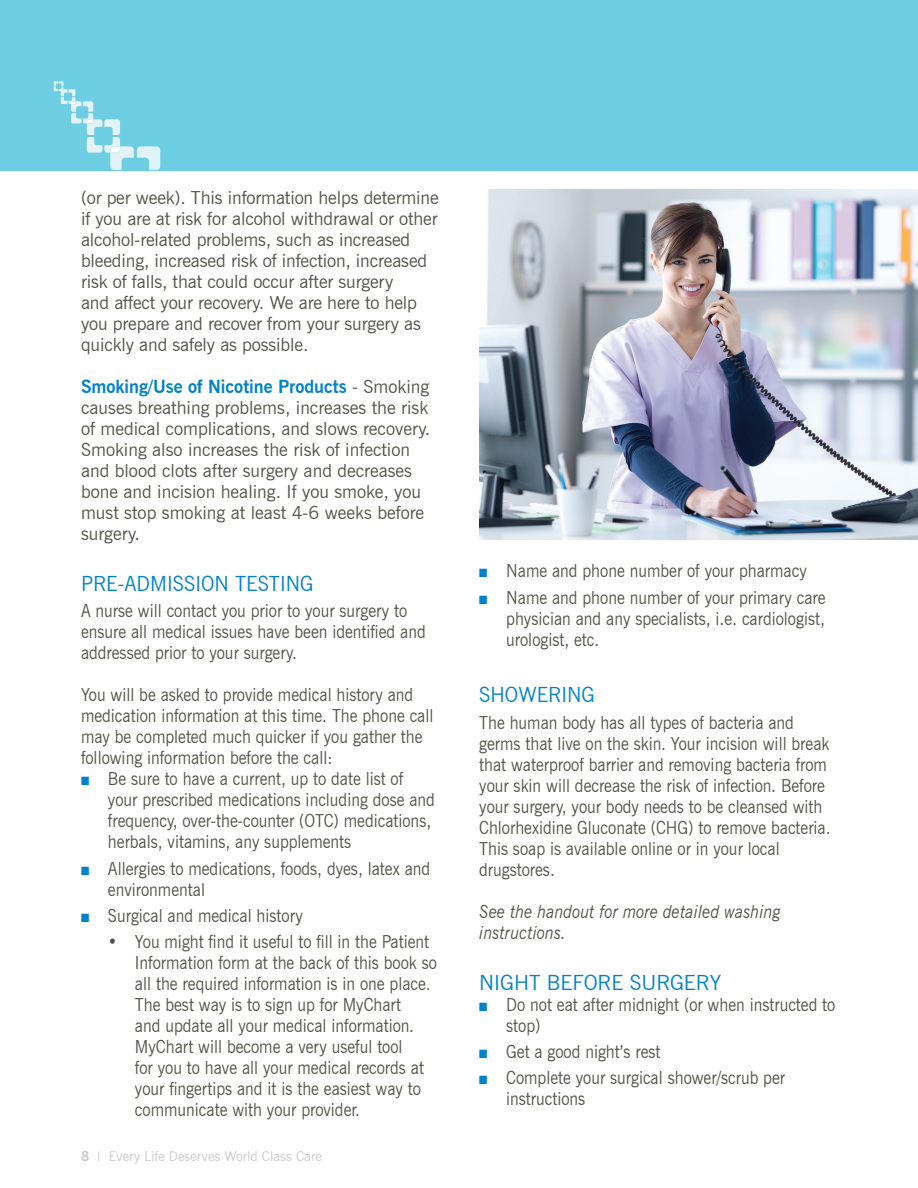
<style>
.page{position:relative;width:918px;height:1188px;background:#fff}
.page>*{position:absolute;margin:0;border:0;box-sizing:border-box;transform-origin:0 0}
.t1{font:21px "News Gothic BT";color:#0082c8;scale:.96 1}
.t2{font:21px "News Gothic BT";color:#0082c8}
.t3{font:18px/21px "News Gothic BT";color:#535249;scale:.9 1}
.t4{font:18px/21px "News Gothic BT";color:#535249}
.t5{font:italic 18px/21px "News Gothic BT";color:#535249;scale:.9 1}
.t6{font:13.5px "News Gothic BT";color:#c9cacc}
.s1{font-weight:700;color:#0082c8}
.s2{color:#0082c8}
.s3{font-weight:700}
</style>
<div class="page">
<div style="left:0;top:0;width:918px;height:171px;background:#6dcde3"></div>
<svg style="left:54px;top:81px;width:106px;height:89px"></svg>
<img style="left:479px;top:189px;width:439px;height:351px">
<p class="t4" style="left:81px;top:187px;width:359px">(or per week). This information helps determine if you are at risk for alcohol withdrawal or other alcohol-related problems, such as increased bleeding, increased risk of infection, increased risk of falls, that could occur after surgery<br>and affect your recovery. We are here to help you prepare and recover from your surgery as quickly and safely as possible.</p>
<p class="t4" style="left:81px;top:376px;width:351px"><span class="s1">Smoking/Use of Nicotine Products</span> - Smoking causes breathing problems, increases the risk of medical complications, and slows recovery.<br>Smoking also increases the risk of infection and blood clots after surgery and decreases bone and incision healing. If you smoke, you must stop smoking at least 4-6 weeks before surgery.</p>
<p class="t1" style="left:81px;top:571px;width:244px">PRE-ADMISSION TESTING</p>
<p class="t3" style="left:81px;top:600px;width:385px">A nurse will contact you prior to your surgery to ensure all medical issues have been identified and addressed prior to your surgery.</p>
<p class="t3" style="left:81px;top:684px;width:393px">You will be asked to provide medical history and medication information at this time. The phone call may be completed much quicker if you gather the following information before the call:</p>
<p class="t3" style="left:108px;top:768px;width:365px;text-indent:-27px"><span class="s2">■</span> Be sure to have a current, up to date list of your prescribed medications including dose and frequency, over-the-counter (OTC) medications, herbals, vitamins, any supplements</p>
<p class="t3" style="left:108px;top:858px;width:360px;text-indent:-27px"><span class="s2">■</span> Allergies to medications, foods, dyes, latex and environmental</p>
<p class="t3" style="left:81px;top:905px;width:248px"><span class="s2">■</span> Surgical and medical history</p>
<p class="t3" style="left:135px;top:931px;width:337px;text-indent:-27px">• You might find it useful to fill in the Patient Information form at the back of this book so all the required information is in one place.<br>The best way is to sign up for MyChart<br>and update all your medical information.<br>MyChart will become a very useful tool<br>for you to have all your medical records at your fingertips and it is the easiest way to communicate with your provider.</p>
<p class="t6" style="left:81px;top:1148px;width:242px"><span class="s3">8</span> l Every Life Deserves World Class Care</p>
<p class="t3" style="left:479px;top:560px;width:365px"><span class="s2">■</span> Name and phone number of your pharmacy</p>
<p class="t3" style="left:506px;top:587px;width:356px;text-align:justify;text-indent:-27px"><span class="s2">■</span> Name and phone number of your primary care physician and any specialists, i.e. cardiologist, urologist, etc.</p>
<p class="t1" style="left:479px;top:682px;width:122px">SHOWERING</p>
<p class="t3" style="left:479px;top:712px;width:392px">The human body has all types of bacteria and germs that live on the skin. Your incision will break that waterproof barrier and removing bacteria from your skin will decrease the risk of infection. Before your surgery, your body needs to be cleansed with Chlorhexidine Gluconate (CHG) to remove bacteria.<br>This soap is available online or in your local drugstores.</p>
<p class="t5" style="left:479px;top:901px;width:336px">See the handout for more detailed washing instructions.</p>
<p class="t2" style="left:479px;top:969px;width:243px">NIGHT BEFORE SURGERY</p>
<p class="t3" style="left:506px;top:994px;width:367px;text-indent:-27px"><span class="s2">■</span> Do not eat after midnight (or when instructed to stop)</p>
<p class="t3" style="left:479px;top:1041px;width:203px"><span class="s2">■</span> Get a good night’s rest</p>
<p class="t3" style="left:506px;top:1067px;width:311px;text-indent:-27px"><span class="s2">■</span> Complete your surgical shower/scrub per instructions</p>
</div>
